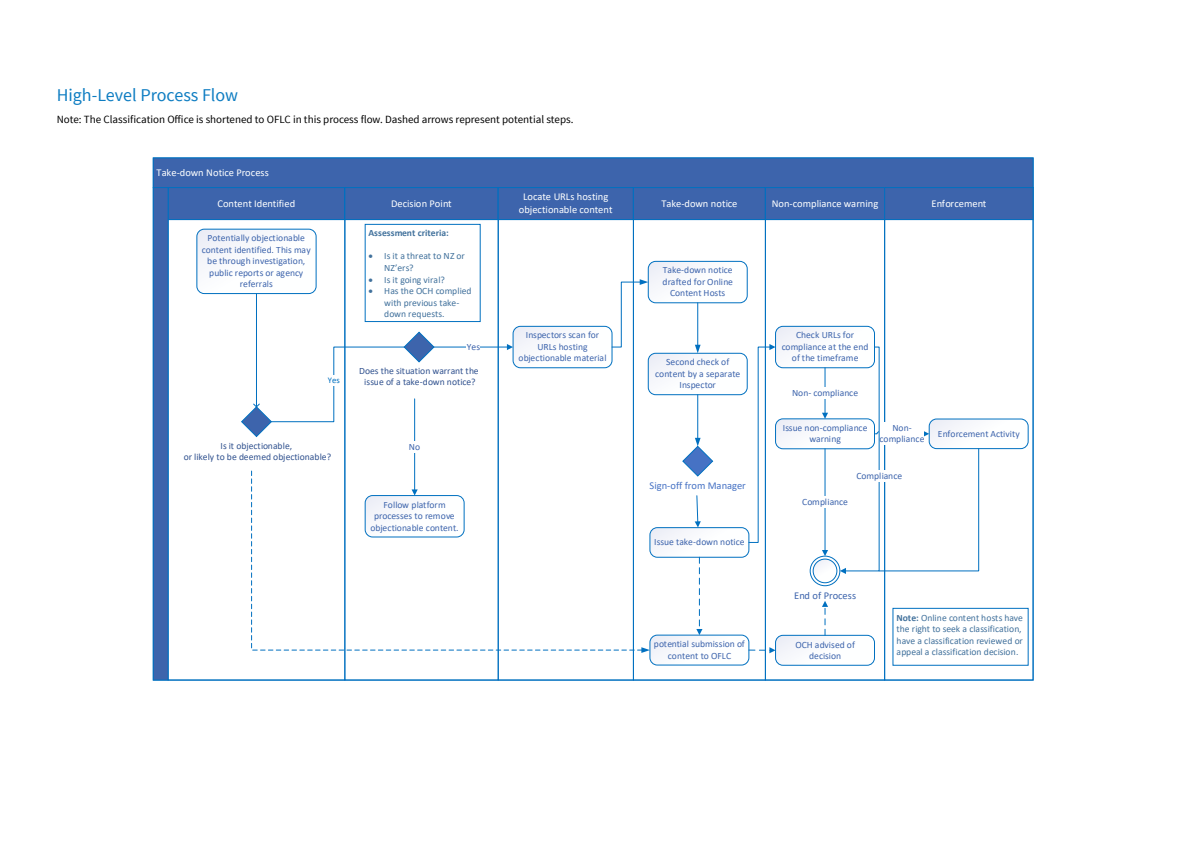
<style>
.page{position:relative;width:1191px;height:842px;background:#fff}
.page>*{position:absolute;margin:0;border:0;box-sizing:border-box;transform-origin:0 0}
.t1{font:18px "Source Sans Pro";color:#0e7dc2}
.Text{font:11px "Source Sans Pro";color:#000}
.t2{font:10.5px "Calibri";color:#feffff}
.t3{font:10.4px "Calibri";color:#feffff}
.t4{font:10.4px "Calibri";letter-spacing:-.005em;color:#4672c4}
.t5{font:10.4px "Calibri";color:#3d64ac}
.t6{font:9.6px/11.5px "Calibri";color:#3d64ac;text-align:center}
.t7{font:9.6px/11.5px "Calibri";color:#41719c}
.t8{font:9.6px/11.5px "Calibri";color:#31528f;text-align:center}
.t9{font:700 9.6px "Calibri";color:#41719c}
.t10{font:8.7px "Calibri";color:#0070c0}
.s1{font-weight:700}
</style>
<div class="page">
<div style="left:153px;top:158px;width:880px;height:30px;background:#3d64ac"></div>
<div style="left:153px;top:158px;width:880px;height:30px;border:1px solid #0070c0"></div>
<div style="left:168px;top:188px;width:177px;height:32px;background:#3d64ac"></div>
<div style="left:168px;top:187px;width:177px;height:33px;border:1px solid #0070c0"></div>
<div style="left:345px;top:188px;width:153px;height:32px;background:#3d64ac"></div>
<div style="left:344px;top:187px;width:154px;height:33px;border:1px solid #0070c0"></div>
<div style="left:498px;top:188px;width:135px;height:32px;background:#3d64ac"></div>
<div style="left:498px;top:187px;width:136px;height:33px;border:1px solid #0070c0"></div>
<div style="left:633px;top:188px;width:132px;height:32px;background:#3d64ac"></div>
<div style="left:633px;top:187px;width:132px;height:33px;border:1px solid #0070c0"></div>
<div style="left:765px;top:188px;width:119px;height:32px;background:#3d64ac"></div>
<div style="left:765px;top:187px;width:120px;height:33px;border:1px solid #0070c0"></div>
<div style="left:884px;top:188px;width:149px;height:32px;background:#3d64ac"></div>
<div style="left:884px;top:187px;width:149px;height:33px;border:1px solid #0070c0"></div>
<div style="left:153px;top:188px;width:15px;height:492px;background:#3d64ac"></div>
<div style="left:153px;top:187px;width:15px;height:493px;border:1px solid #0070c0"></div>
<svg style="left:198px;top:229px;width:118px;height:65px"></svg>
<div style="left:196px;top:229px;width:120px;height:65px;border:1px solid #0070c0;border-radius:7px"></div>
<div style="left:365px;top:224px;width:115px;height:98px;border:1px solid #0070c0"></div>
<hr style="left:414px;top:399px;width:1px;height:91px;background:#0070c0">
<div style="left:409px;top:441px;width:11px;height:12px;background:#fff"></div>
<hr style="left:434px;top:347px;width:74px;height:1px;background:#0070c0">
<div style="left:467px;top:341px;width:13px;height:12px;background:#fff"></div>
<div style="left:775px;top:635px;width:100px;height:31px;border:1px solid #0070c0;border-radius:7px"></div>
<hr style="left:256px;top:294px;width:1px;height:113px;background:#0070c0">
<svg style="left:241px;top:331px;width:194px;height:106px"></svg>
<div style="left:328px;top:375px;width:12px;height:11px;background:#fff"></div>
<svg style="left:251px;top:470px;width:256px;height:181px"></svg>
<svg style="left:507px;top:261px;width:521px;height:404px"></svg>
<h3 class="t1" style="left:57px;top:84px;width:183px">High-Level Process Flow</h3>
<p class="Text" style="left:57px;top:113px;width:518px">Note: The Classification Office is shortened to OFLC in this process flow. Dashed arrows represent potential steps.</p>
<p class="t3" style="left:157px;top:165px;width:114px">Take-down Notice Process</p>
<p class="t2" style="left:217px;top:196px;width:79px">Content Identified</p>
<p class="t2" style="left:391px;top:196px;width:62px">Decision Point</p>
<p class="t6" style="left:202px;top:232px;width:110px">Potentially objectionable content identified. This may be through investigation, public reports or agency referrals</p>
<p class="t10" style="left:328px;top:374px;width:14px">Yes</p>
<p class="t9" style="left:368px;top:226px;width:82px">Assessment criteria:</p>
<p class="t7" style="left:384px;top:250px;width:82px;text-indent:-16px">• Is it a threat to NZ or<br>NZ ers?</p>
<p class="t7" style="left:368px;top:273px;width:78px">• Is it going viral?</p>
<p class="t7" style="left:384px;top:285px;width:89px;text-indent:-16px">• Has the OCH complied with previous take&shy;down requests.</p>
<p class="t6" style="left:467px;top:341px;width:15px">Yes</p>
<p class="t8" style="left:359px;top:365px;width:121px">Does the situation warrant the issue of a take-down notice?</p>
<p class="t8" style="left:184px;top:439px;width:149px">Is it objectionable,<br>or likely to be deemed objectionable?</p>
<p class="t6" style="left:409px;top:441px;width:13px">No</p>
<p class="t6" style="left:370px;top:499px;width:90px">Follow platform processes to remove objectionable content.</p>
<p class="t3" style="left:523px;top:190px;width:87px">Locate URLs hosting</p>
<p class="t2" style="left:519px;top:202px;width:95px">objectionable content</p>
<p class="t6" style="left:518px;top:329px;width:90px">Inspectors scan for<br>URLs hosting objectionable material</p>
<p class="t2" style="left:661px;top:196px;width:78px">Take-down notice</p>
<p class="t2" style="left:772px;top:196px;width:108px">Non-compliance warning</p>
<p class="t2" style="left:931px;top:196px;width:56px">Enforcement</p>
<p class="t6" style="left:662px;top:264px;width:72px">Take-down notice drafted for Online<br>Content Hosts</p>
<p class="t6" style="left:655px;top:356px;width:86px">Second check of content by a separate<br>Inspector</p>
<p class="t4" style="left:649px;top:478px;width:98px">Sign-off from Manager</p>
<p class="t6" style="left:654px;top:536px;width:92px">Issue take-down notice</p>
<p class="t6" style="left:654px;top:638px;width:92px">potential submission of content to OFLC</p>
<p class="t6" style="left:781px;top:329px;width:88px">Check URLs for compliance at the end of the timeframe</p>
<p class="t6" style="left:792px;top:387px;width:68px">Non- compliance</p>
<p class="t6" style="left:782px;top:422px;width:86px">Issue non-compliance warning</p>
<p class="t6" style="left:879px;top:422px;width:46px">Non&shy;compliance</p>
<p class="t6" style="left:856px;top:470px;width:47px">Compliance</p>
<p class="t6" style="left:802px;top:496px;width:47px">Compliance</p>
<p class="t6" style="left:938px;top:428px;width:83px">Enforcement Activity</p>
<p class="t5" style="left:794px;top:588px;width:64px">End of Process</p>
<p class="t6" style="left:795px;top:638px;width:61px">OCH advised of decision</p>
<p class="t7" style="left:896px;top:611px;width:128px"><span class="s1">Note:</span> Online content hosts have the right to seek a classification, have a classification reviewed or appeal a classification decision.</p>
</div>
